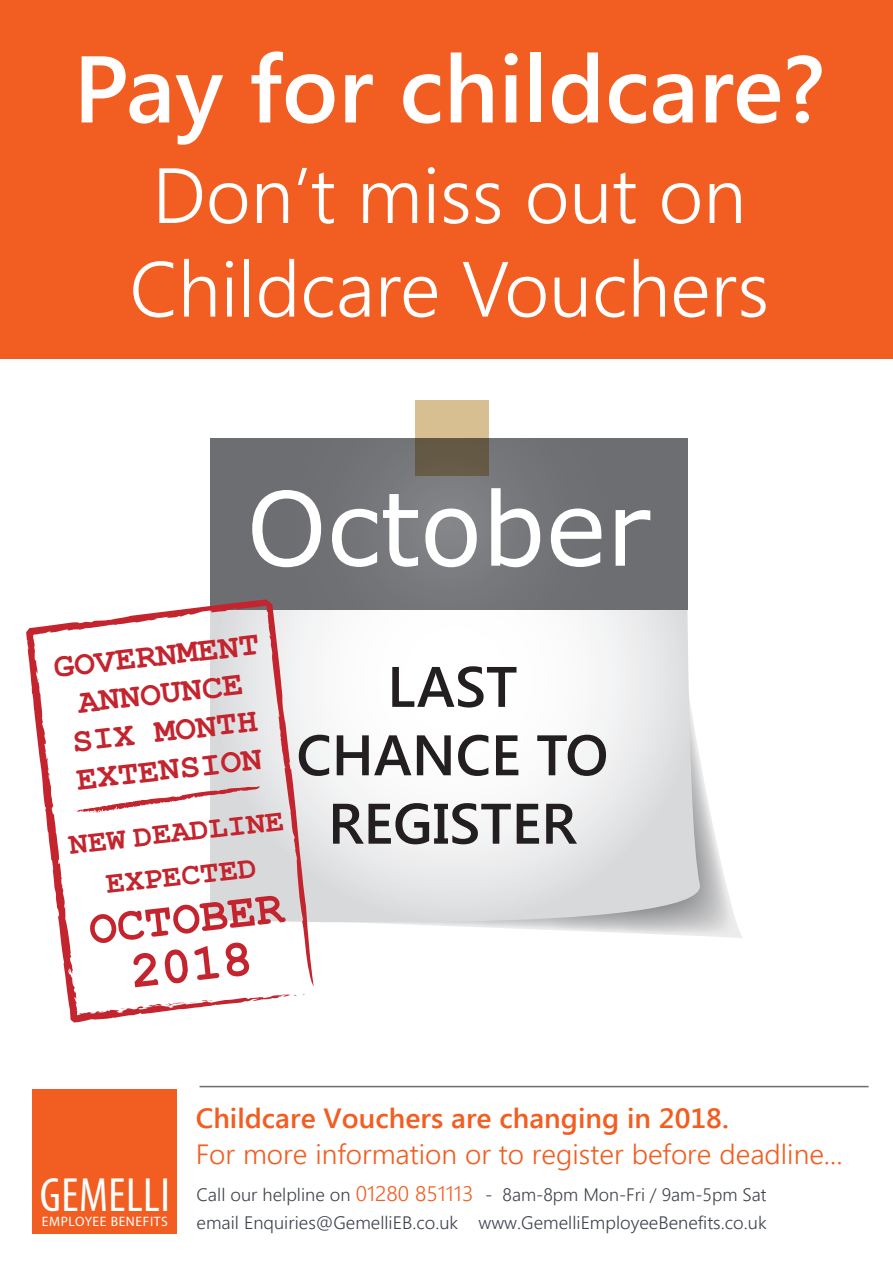
<style>
.page{position:relative;width:893px;height:1263px;background:#fff}
.page>*{position:absolute;margin:0;border:0;box-sizing:border-box;transform-origin:0 0}
.t1{font:102px "Verdana";color:#fff}
.t2{font:600 94.5px "Segoe UI";color:#fff}
.t3{font:300 78px/93.6px "Segoe UI";color:#fff}
.t4{font:600 57px/68.4px "Segoe UI";color:#231f20;text-align:center}
.t5{font:700 51px "Courier New";color:#c3242d}
.t6{font:condensed 48.3px "Myriad Pro";letter-spacing:.01em;color:#fff}
.t7{font:700 46.5px "Courier New";color:#c3242d}
.t8{font:700 34.5px/38.1px "Courier New";color:#c3242d;text-align:center}
.t9{font:700 31.5px/43.5px "Courier New";color:#c3242d;text-align:center}
.t10{font:300 27.75px "Segoe UI";color:#f25d21}
.t11{font:600 27.75px "Segoe UI";color:#f25d21}
.t12{font:300 18px/28.5px "Segoe UI";color:#40444e}
.t13{font:13.65px "Myriad Pro";letter-spacing:.04em;color:#fff}
.s1{font-size:21px;color:#f25d21}
</style>
<div class="page">
<div style="left:0;top:0;width:893px;height:359px;background:#f25d21"></div>
<svg style="left:710px;top:819px;width:33px;height:119px"></svg>
<svg style="left:314px;top:438px;width:397px;height:498px"></svg>
<div style="left:210px;top:438px;width:477px;height:172px;background:linear-gradient(to right,#727376,#727376)"></div>
<svg style="left:415px;top:400px;width:74px;height:76px;background:#9e8c6b"></svg>
<div style="left:33px;top:1089px;width:144px;height:145px;background:#f25d21"></div>
<hr style="left:200px;top:1086px;width:668px;height:1px;background:#6c6d70">
<svg style="left:26px;top:595px;width:288px;height:428px"></svg>
<svg style="left:292px;top:994px;width:15px;height:2px"></svg>
<svg style="left:189px;top:1001px;width:8px;height:2px"></svg>
<svg style="left:164px;top:1003px;width:6px;height:2px"></svg>
<svg style="left:74px;top:786px;width:186px;height:27px"></svg>
<h2 class="t2" style="left:73px;top:23px;width:753px">Pay for childcare?</h2>
<h3 class="t3" style="left:129px;top:145px;width:641px">Don’t miss out on<br>Childcare Vouchers</h3>
<h1 class="t1" style="left:246px;top:458px;width:405px">October</h1>
<h3 class="t8" style="left:51px;top:646px;width:208px;rotate:-6deg">GOVERNMENT<br>ANNOUNCE<br>SIX MONTH<br>EXTENSION</h3>
<h3 class="t9" style="left:67px;top:821px;width:218px;rotate:-6deg">NEW DEADLINE<br>EXPECTED</h3>
<h3 class="t7" style="left:86px;top:900px;width:197px;rotate:-6deg">OCTOBER</h3>
<h3 class="t5" style="left:127px;top:940px;width:124px;rotate:-6deg">2018</h3>
<h3 class="t4" style="left:296px;top:650px;width:314px">LAST<br>CHANCE TO<br>REGISTER</h3>
<h3 class="t6" style="left:40px;top:1166px;width:132px">GEMELLI</h3>
<p class="t13" style="left:42px;top:1213px;width:127px">EMPLOYEE BENEFITS</p>
<h3 class="t11" style="left:196px;top:1099px;width:535px">Childcare Vouchers are changing in 2018.</h3>
<h3 class="t10" style="left:196px;top:1134px;width:648px">For more information or to register before deadline...</h3>
<p class="t12" style="left:196px;top:1179px;width:572px">Call our helpline on <span class="s1">01280 851113</span> - 8am-8pm Mon-Fri / 9am-5pm Sat email Enquiries@GemelliEB.co.uk www.GemelliEmployeeBenefits.co.uk</p>
</div>
